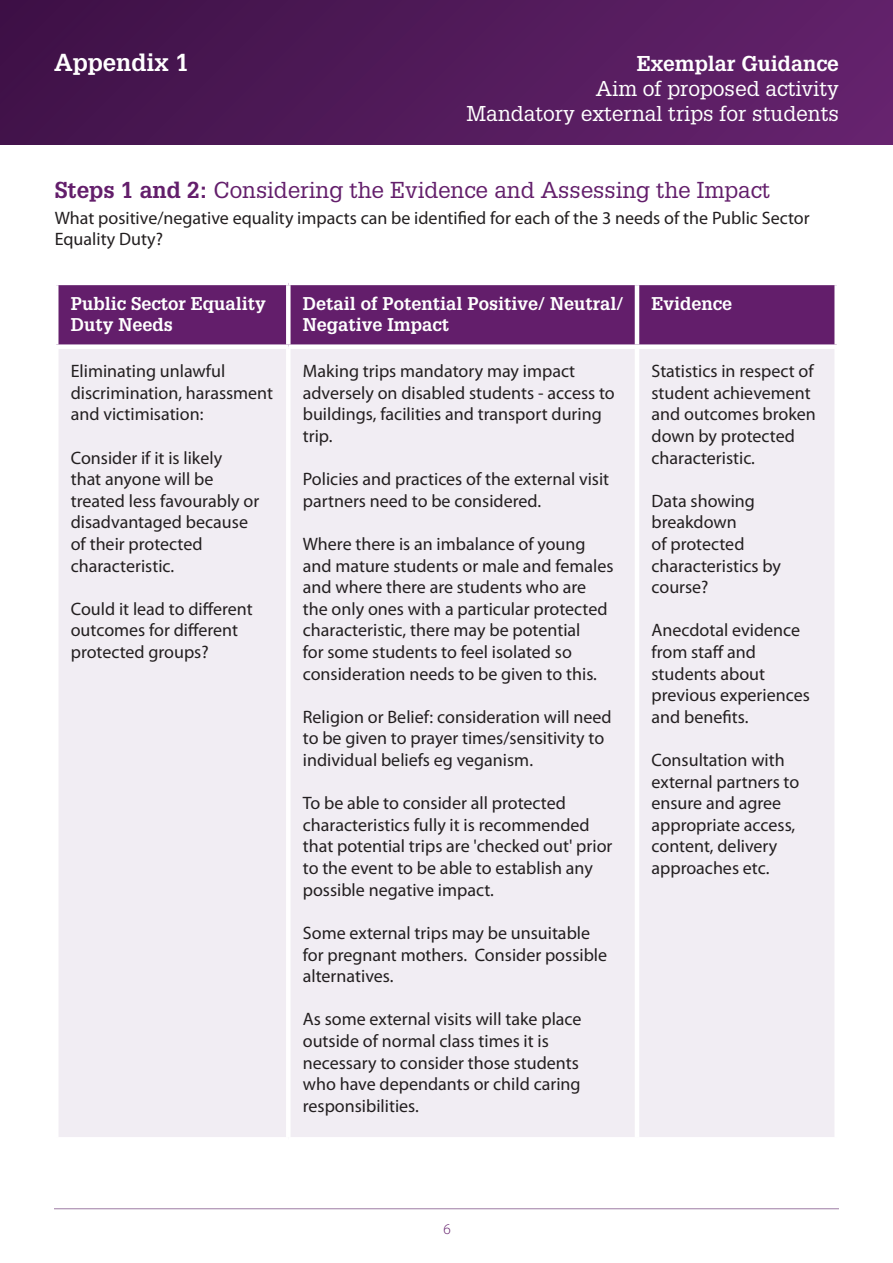
<style>
.page{position:relative;width:893px;height:1263px;background:#fff}
.page>*{position:absolute;margin:0;border:0;box-sizing:border-box;transform-origin:0 0}
.t1{font:700 24px "Glypha LT";color:#fff}
.t2{font:22.5px "Glypha";color:#631e6b}
.t3{font:21px "Glypha";color:#fff}
.t4{font:700 21px "Glypha LT";color:#fff}
.t5{font:18px/21.6px "Myriad Pro";color:#231f20}
.t6{font:700 18px/21.6px "Glypha LT";color:#fff}
.t7{font:300 15px "Myriad Pro";color:#631e6b}
.s1{font-family:"Glypha LT";font-weight:700}
</style>
<div class="page">
<hr style="left:54px;top:1208px;width:785px;height:1px;background:#9d7ca3">
<div style="left:0;top:0;width:893px;height:145px;background:linear-gradient(to right,#3f1248,#64236d)"></div>
<div style="left:58px;top:285px;width:776px;height:59px;background:#631e6b"></div>
<div style="left:59px;top:349px;width:775px;height:788px;background:#f1edf3"></div>
<div style="left:286px;top:285px;width:5px;height:59px;background:#fff"></div>
<hr style="left:635px;top:285px;width:4px;height:59px;background:#fff">
<div style="left:286px;top:349px;width:5px;height:788px;background:#fff"></div>
<hr style="left:635px;top:349px;width:4px;height:788px;background:#fff">
<p class="t1" style="left:54px;top:47px;width:136px">Appendix 1</p>
<p class="t4" style="left:637px;top:50px;width:204px">Exemplar Guidance</p>
<p class="t3" style="left:596px;top:76px;width:245px">Aim of proposed activity</p>
<p class="t3" style="left:466px;top:101px;width:374px">Mandatory external trips for students</p>
<p class="t2" style="left:55px;top:176px;width:717px"><span class="s1">Steps 1 and 2:</span> Considering the Evidence and Assessing the Impact</p>
<p class="t5" style="left:55px;top:207px;width:756px">What positive/negative equality impacts can be identified for each of the 3 needs of the Public Sector<br>Equality Duty?</p>
<p class="t6" style="left:71px;top:292px;width:197px">Public Sector Equality</p>
<p class="t6" style="left:71px;top:314px;width:104px">Duty Needs</p>
<p class="t5" style="left:71px;top:360px;width:204px">Eliminating unlawful discrimination, harassment and victimisation:</p>
<p class="t5" style="left:71px;top:446px;width:190px">Consider if it is likely<br>that anyone will be treated less favourably or disadvantaged because of their protected characteristic.</p>
<p class="t5" style="left:71px;top:598px;width:183px">Could it lead to different outcomes for different protected groups?</p>
<p class="t6" style="left:303px;top:292px;width:322px">Detail of Potential Positive/ Neutral/<br>Negative Impact</p>
<p class="t6" style="left:651px;top:292px;width:82px">Evidence</p>
<p class="t5" style="left:303px;top:360px;width:313px">Making trips mandatory may impact adversely on disabled students - access to buildings, facilities and transport during trip.</p>
<p class="t5" style="left:303px;top:468px;width:308px">Policies and practices of the external visit partners need to be considered.</p>
<p class="t5" style="left:303px;top:533px;width:312px">Where there is an imbalance of young and mature students or male and females and where there are students who are the only ones with a particular protected characteristic, there may be potential<br>for some students to feel isolated so consideration needs to be given to this.</p>
<p class="t5" style="left:303px;top:706px;width:310px">Religion or Belief: consideration will need to be given to prayer times/sensitivity to individual beliefs eg veganism.</p>
<p class="t5" style="left:303px;top:792px;width:311px">To be able to consider all protected characteristics fully it is recommended that potential trips are 'checked out' prior to the event to be able to establish any possible negative impact.</p>
<p class="t5" style="left:303px;top:922px;width:306px">Some external trips may be unsuitable for pregnant mothers. Consider possible alternatives.</p>
<p class="t5" style="left:303px;top:1008px;width:280px">As some external visits will take place outside of normal class times it is necessary to consider those students who have dependants or child caring responsibilities.</p>
<p class="t5" style="left:651px;top:360px;width:166px">Statistics in respect of student achievement and outcomes broken down by protected characteristic.</p>
<p class="t5" style="left:651px;top:490px;width:131px">Data showing breakdown<br>of protected characteristics by course?</p>
<p class="t5" style="left:651px;top:619px;width:160px">Anecdotal evidence from staff and students about previous experiences and benefits.</p>
<p class="t5" style="left:651px;top:749px;width:149px">Consultation with external partners to ensure and agree appropriate access, content, delivery approaches etc.</p>
<p class="t7" style="left:444px;top:1220px;width:9px">6</p>
</div>
